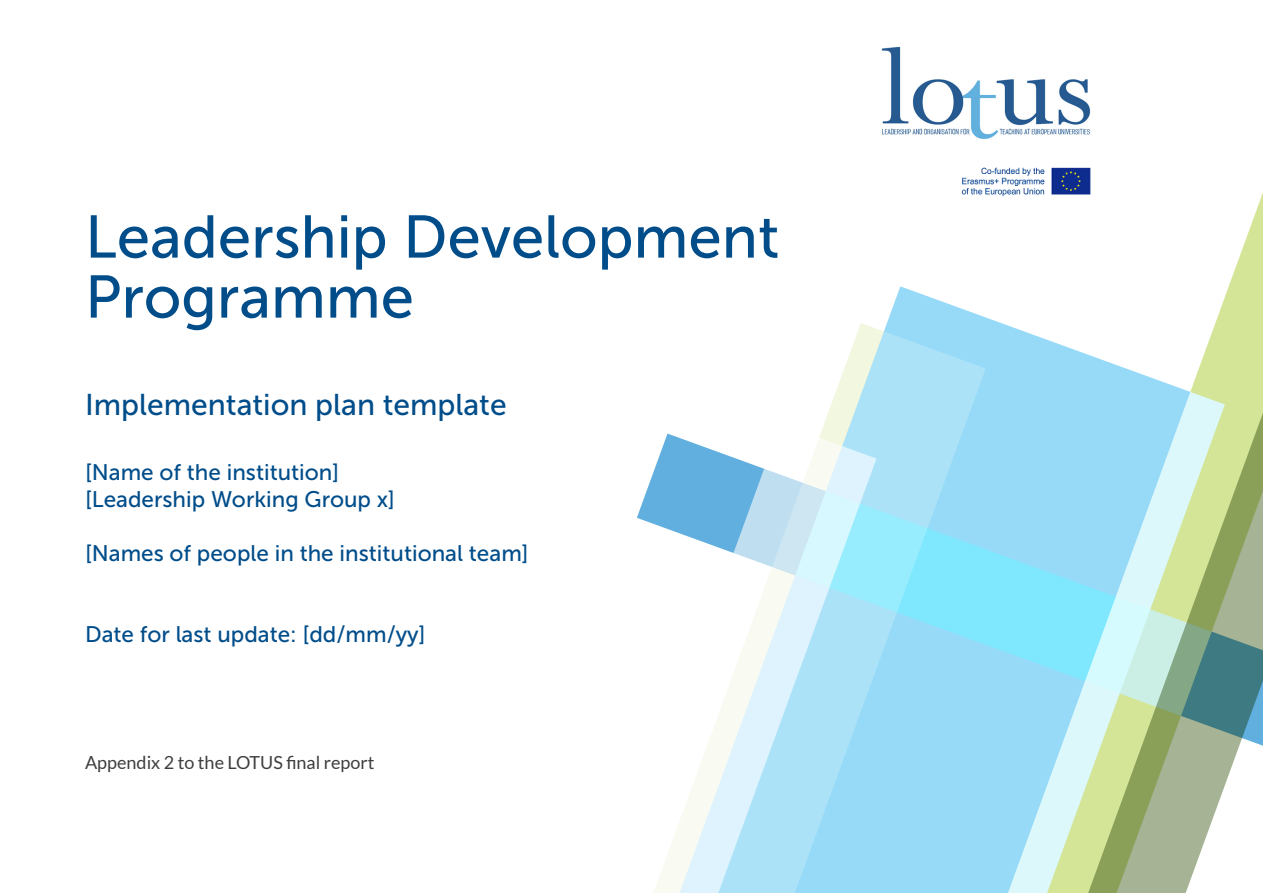
<style>
.page{position:relative;width:1263px;height:893px;background:#fff}
.page>*{position:absolute;margin:0;border:0;box-sizing:border-box;transform-origin:0 0}
.t1{font:60px/60px "Museo Sans 500";color:#004d8a}
.t2{font:30px "Museo Sans 500";color:#004d8a}
.t3{font:22.5px "Museo Sans 500";color:#004d8a}
.Body_text{font:18px "Lato";color:#3e3e3f}
</style>
<div class="page">
<svg style="left:1232px;top:193px;width:31px;height:83px"></svg>
<svg style="left:667px;top:286px;width:386px;height:148px"></svg>
<svg style="left:637px;top:434px;width:416px;height:459px"></svg>
<svg style="left:1053px;top:276px;width:210px;height:617px"></svg>
<img style="left:881px;top:47px;width:210px;height:92px">
<img style="left:962px;top:167px;width:129px;height:30px">
<p class="t1" style="left:85px;top:207px;width:696px">Leadership Development<br>Programme</p>
<p class="t2" style="left:85px;top:388px;width:423px">Implementation plan template</p>
<p class="t3" style="left:85px;top:460px;width:256px">[Name of the institution]</p>
<p class="t3" style="left:85px;top:487px;width:312px">[Leadership Working Group x]</p>
<p class="t3" style="left:85px;top:541px;width:445px">[Names of people in the institutional team]</p>
<p class="t3" style="left:85px;top:622px;width:342px">Date for last update: [dd/mm/yy]</p>
<p class="Body_text" style="left:85px;top:753px;width:291px">Appendix 2 to the LOTUS final report</p>
</div>
